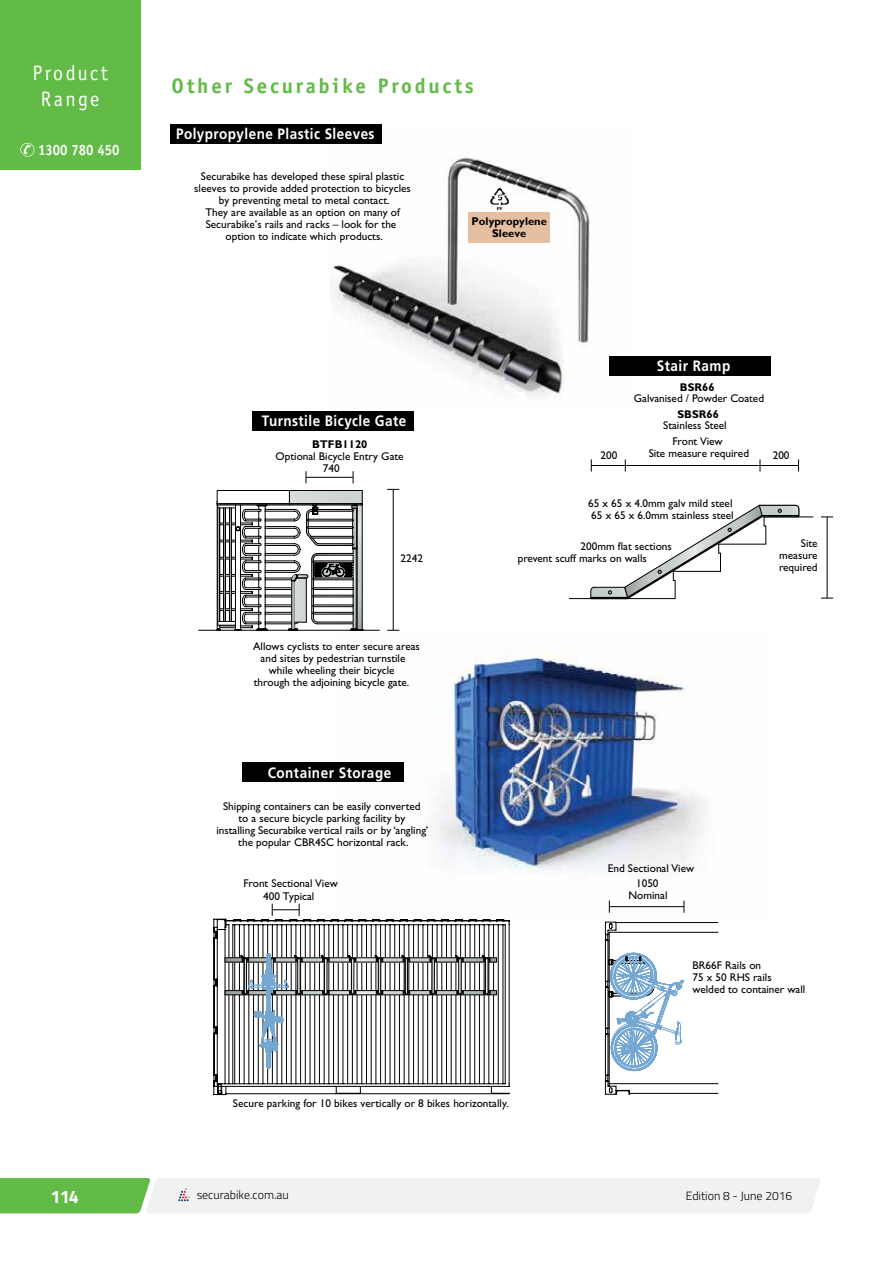
<style>
.page{position:relative;width:893px;height:1263px;background:#fff}
.page>*{position:absolute;margin:0;border:0;box-sizing:border-box;transform-origin:0 0}
.t1{font:700 21px "Officina Sans";letter-spacing:.135em;color:#62bb46}
.t2{font:21px/25.2px "Officina Sans";letter-spacing:.115em;color:#fff;text-align:center;scale:.95 1}
.t3{font:700 18px "Titillium";color:#fff}
.t4{font:700 15px "Frutiger";letter-spacing:.035em;color:#fff;scale:.9 1}
.t5{font:700 15px "Officina Sans";color:#fff;scale:.88 1}
.t6{font:300 12px "Titillium";color:#000}
.t7{font:11.25px/12px "Gill Sans";color:#000;text-align:center}
.t8{font:700 11.25px/12px "Gill Sans";color:#000;text-align:center}
</style>
<div class="page">
<div style="left:0;top:0;width:140px;height:170px;background:#62bb46"></div>
<svg style="left:0;top:1178px;width:821px;height:35px"></svg>
<svg style="left:20px;top:143px;width:14px;height:14px"></svg>
<img style="left:332px;top:124px;width:301px;height:273px">
<img style="left:336px;top:652px;width:370px;height:261px">
<div style="left:468px;top:212px;width:81px;height:31px;background:#e5bfa1"></div>
<div style="left:170px;top:124px;width:211px;height:20px;background:#000"></div>
<hr style="left:198px;top:630px;width:182px;height:1px;background:#000">
<hr style="left:306px;top:477px;width:47px;height:1px;background:#000">
<svg style="left:306px;top:471px;width:1px;height:12px"></svg>
<svg style="left:353px;top:471px;width:1px;height:12px"></svg>
<svg style="left:217px;top:490px;width:147px;height:141px"></svg>
<svg style="left:387px;top:630px;width:12px;height:1px"></svg>
<hr style="left:393px;top:489px;width:1px;height:141px;background:#000">
<svg style="left:387px;top:489px;width:12px;height:1px"></svg>
<div style="left:252px;top:412px;width:162px;height:19px;background:#000"></div>
<div style="left:242px;top:763px;width:162px;height:19px;background:#000"></div>
<hr style="left:827px;top:517px;width:1px;height:81px;background:#000">
<svg style="left:821px;top:517px;width:12px;height:1px"></svg>
<svg style="left:821px;top:598px;width:12px;height:1px"></svg>
<svg style="left:760px;top:459px;width:1px;height:13px"></svg>
<svg style="left:798px;top:459px;width:1px;height:13px"></svg>
<hr style="left:760px;top:465px;width:38px;height:1px;background:#000">
<svg style="left:591px;top:459px;width:1px;height:13px"></svg>
<svg style="left:625px;top:459px;width:1px;height:13px"></svg>
<hr style="left:591px;top:465px;width:34px;height:1px;background:#000">
<hr style="left:625px;top:465px;width:135px;height:1px;background:#000">
<svg style="left:569px;top:505px;width:245px;height:94px"></svg>
<div style="left:609px;top:357px;width:162px;height:19px;background:#000"></div>
<svg style="left:213px;top:919px;width:297px;height:176px"></svg>
<svg style="left:272px;top:904px;width:28px;height:12px"></svg>
<hr style="left:609px;top:906px;width:75px;height:1px;background:#000">
<svg style="left:609px;top:901px;width:1px;height:12px"></svg>
<svg style="left:684px;top:900px;width:1px;height:13px"></svg>
<svg style="left:227px;top:959px;width:268px;height:1px"></svg>
<div style="left:225px;top:957px;width:272px;height:5px;border:1px solid #000"></div>
<svg style="left:227px;top:992px;width:268px;height:1px"></svg>
<div style="left:225px;top:990px;width:272px;height:5px;border:1px solid #000"></div>
<svg style="left:322px;top:991px;width:7px;height:3px"></svg>
<svg style="left:320px;top:954px;width:9px;height:7px"></svg>
<div style="left:324px;top:958px;width:3px;height:36px;border:1px solid #000"></div>
<svg style="left:349px;top:991px;width:7px;height:3px"></svg>
<svg style="left:347px;top:954px;width:9px;height:7px"></svg>
<div style="left:351px;top:958px;width:3px;height:36px;border:1px solid #000"></div>
<svg style="left:376px;top:991px;width:7px;height:3px"></svg>
<svg style="left:374px;top:954px;width:9px;height:7px"></svg>
<div style="left:378px;top:958px;width:3px;height:36px;border:1px solid #000"></div>
<svg style="left:403px;top:991px;width:7px;height:3px"></svg>
<svg style="left:401px;top:954px;width:9px;height:7px"></svg>
<div style="left:405px;top:958px;width:3px;height:36px;border:1px solid #000"></div>
<svg style="left:430px;top:991px;width:7px;height:3px"></svg>
<svg style="left:428px;top:954px;width:9px;height:7px"></svg>
<div style="left:432px;top:958px;width:3px;height:36px;border:1px solid #000"></div>
<svg style="left:457px;top:991px;width:7px;height:3px"></svg>
<svg style="left:455px;top:954px;width:8px;height:7px"></svg>
<div style="left:458px;top:958px;width:3px;height:36px;border:1px solid #000"></div>
<svg style="left:483px;top:991px;width:7px;height:3px"></svg>
<svg style="left:482px;top:954px;width:8px;height:7px"></svg>
<div style="left:485px;top:958px;width:3px;height:36px;border:1px solid #000"></div>
<svg style="left:240px;top:953px;width:63px;height:115px"></svg>
<svg style="left:605px;top:922px;width:113px;height:173px"></svg>
<img style="left:491px;top:188px;width:18px;height:22px">
<h1 class="t2" style="left:32px;top:61px;width:81px">Product<br>Range</h1>
<h3 class="t5" style="left:38px;top:140px;width:94px">1300 780 450</h3>
<h1 class="t1" style="left:171px;top:73px;width:304px">Other Securabike Products</h1>
<h3 class="t4" style="left:176px;top:125px;width:222px">Polypropylene Plastic Sleeves</h3>
<p class="t7" style="left:194px;top:170px;width:218px">Securabike has developed these spiral plastic sleeves to provide added protection to bicycles by preventing metal to metal contact.<br>They are available as an option on many of Securabike’s rails and racks – look for the option to indicate which products.</p>
<p class="t8" style="left:472px;top:215px;width:77px">Polypropylene<br>Sleeve</p>
<h3 class="t4" style="left:262px;top:412px;width:162px">Turnstile Bicycle Gate</h3>
<p class="t8" style="left:312px;top:438px;width:57px">BTFB1120</p>
<p class="t7" style="left:323px;top:450px;width:82px;text-align:left;text-indent:-47px">Optional Bicycle Entry Gate<br>740</p>
<p class="t7" style="left:400px;top:552px;width:24px">2242</p>
<p class="t7" style="left:253px;top:640px;width:168px">Allows cyclists to enter secure areas</p>
<p class="t7" style="left:261px;top:652px;width:146px">and sites by pedestrian turnstile</p>
<p class="t7" style="left:269px;top:664px;width:127px">while wheeling their bicycle</p>
<p class="t7" style="left:254px;top:676px;width:157px">through the adjoining bicycle gate.</p>
<h3 class="t4" style="left:268px;top:763px;width:139px">Container Storage</h3>
<p class="t7" style="left:216px;top:800px;width:213px">Shipping containers can be easily converted<br>to a secure bicycle parking facility by<br>installing Securabike vertical rails or by ‘angling’ the popular CBR4SC horizontal rack.</p>
<h3 class="t4" style="left:657px;top:357px;width:83px">Stair Ramp</h3>
<p class="t8" style="left:680px;top:381px;width:36px">BSR66</p>
<p class="t7" style="left:634px;top:393px;width:132px">Galvanised / Powder Coated</p>
<p class="t8" style="left:677px;top:408px;width:43px">SBSR66</p>
<p class="t7" style="left:663px;top:420px;width:65px">Stainless Steel</p>
<p class="t7" style="left:649px;top:435px;width:102px">Front View<br>Site measure required</p>
<p class="t7" style="left:601px;top:449px;width:18px">200</p>
<p class="t7" style="left:773px;top:449px;width:18px">200</p>
<p class="t7" style="left:588px;top:497px;width:147px;text-align:left">65 x 65 x 4.0mm galv mild steel<br>65 x 65 x 6.0mm stainless steel</p>
<p class="t7" style="left:518px;top:541px;width:156px;text-align:left;text-indent:63px">200mm flat sections prevent scuff marks on walls</p>
<p class="t7" style="left:779px;top:537px;width:40px;text-align:justify;text-indent:22px">Site measure required</p>
<p class="t7" style="left:608px;top:862px;width:88px">End Sectional View</p>
<p class="t7" style="left:244px;top:877px;width:96px">Front Sectional View</p>
<p class="t7" style="left:628px;top:877px;width:41px">1050<br>Nominal</p>
<p class="t7" style="left:263px;top:890px;width:53px">400 Typical</p>
<p class="t7" style="left:692px;top:959px;width:114px;text-align:left">BR66F Rails on<br>75 x 50 RHS rails welded to container wall</p>
<p class="t7" style="left:233px;top:1097px;width:278px">Secure parking for 10 bikes vertically or 8 bikes horizontally.</p>
<h2 class="t3" style="left:51px;top:1182px;width:30px">114</h2>
<p class="t6" style="left:197px;top:1186px;width:94px">securabike.com.au</p>
<p class="t6" style="left:686px;top:1187px;width:108px">Edition 8 - June 2016</p>
</div>
